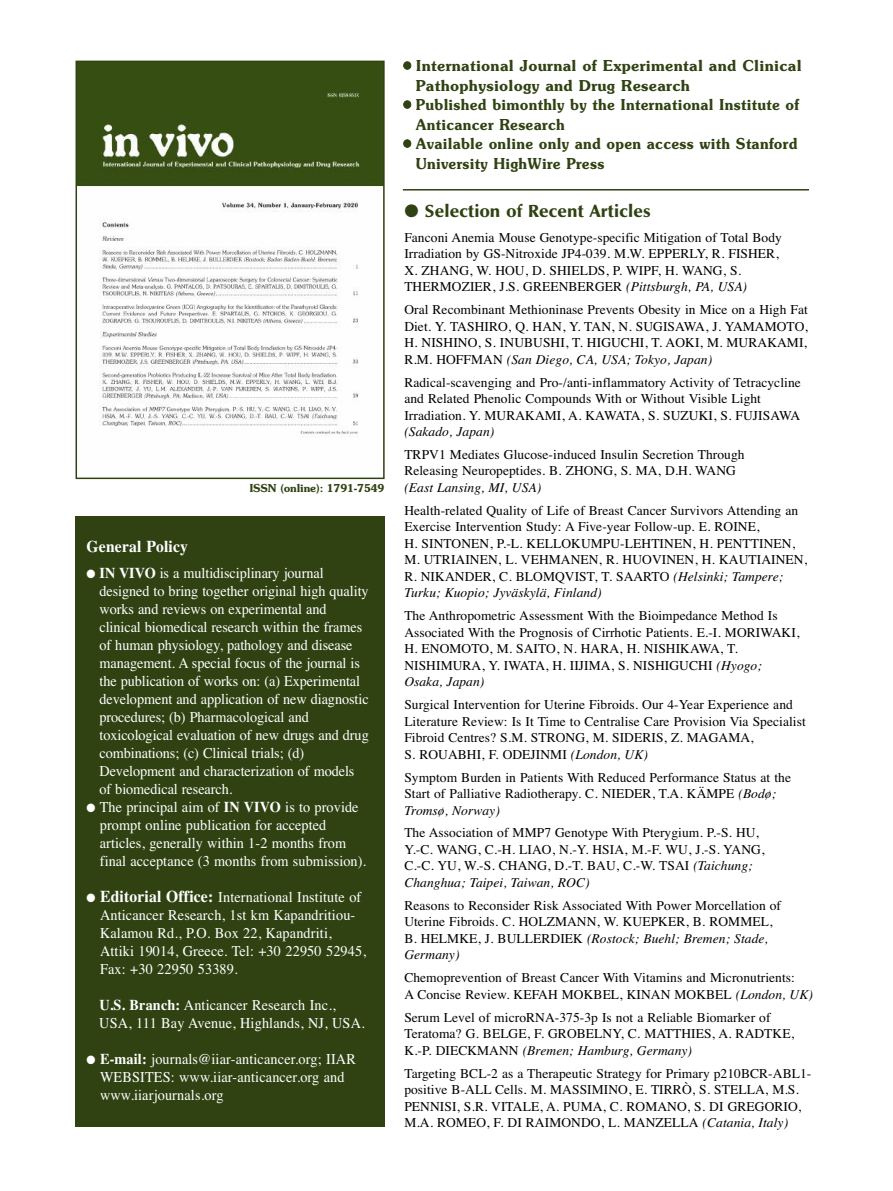
<style>
.page{position:relative;width:893px;height:1191px;background:#fff}
.page>*{position:absolute;margin:0;border:0;box-sizing:border-box;transform-origin:0 0}
.t1{font:18px "UB Optima Bold";letter-spacing:.01em;color:#304212}
.t2{font:16.5px/19.5px "UB Souvenir Bold";letter-spacing:.01em;color:#304212;scale:.95 1}
.t3{font:16.5px/19.5px "UB Souvenir Bold";letter-spacing:.01em;color:#304212}
.t4{font:700 16.5px "Times";letter-spacing:.01em;color:#fff;scale:.95 1}
.t5{font:15px/18px "Times";letter-spacing:-.005em;color:#fff;scale:.95 1}
.t6{font:13.5px/16.5px "Times";letter-spacing:.005em;color:#000}
.t7{font:italic 13.5px "Times";letter-spacing:.005em;color:#000}
.t8{font:12px "UB Souvenir Bold";letter-spacing:-.015em;color:#304212}
.s1{font-weight:700}
.s2{font-weight:700;font-size:16.5px}
.s3{font-style:italic}
</style>
<div class="page">
<div style="left:76px;top:517px;width:309px;height:610px;background:#304212"></div>
<img style="left:79px;top:64px;width:303px;height:372px">
<div style="left:76px;top:61px;width:309px;height:418px;border:2px solid #304212"></div>
<hr style="left:403px;top:189px;width:406px;height:1px;background:#304212">
<p class="t8" style="left:249px;top:481px;width:137px">ISSN (online): 1791-7549</p>
<p class="t4" style="left:87px;top:536px;width:108px">General Policy</p>
<p class="t5" style="left:99px;top:564px;width:285px;text-indent:-13px">● <span class="s1">IN VIVO</span> is a multidisciplinary journal designed to bring together original high quality works and reviews on experimental and clinical biomedical research within the frames of human physiology, pathology and disease management. A special focus of the journal is the publication of works on: (a) Experimental development and application of new diagnostic procedures; (b) Pharmacological and toxicological evaluation of new drugs and drug combinations; (c) Clinical trials; (d)<br>Development and characterization of models of biomedical research.</p>
<p class="t5" style="left:100px;top:798px;width:282px;text-indent:-13px">● The principal aim of <span class="s1">IN VIVO</span> is to provide prompt online publication for accepted articles, generally within 1-2 months from final acceptance (3 months from submission).</p>
<p class="t5" style="left:100px;top:888px;width:281px;text-indent:-13px">● <span class="s2">Editorial Office:</span> International Institute of Anticancer Research, 1st km Kapandritiou-Kalamou Rd., P.O. Box 22, Kapandriti, Attiki 19014, Greece. Tel: +30 22950 52945, Fax: +30 22950 53389.</p>
<p class="t5" style="left:99px;top:996px;width:281px"><span class="s1">U.S. Branch:</span> Anticancer Research Inc.,<br>USA, 111 Bay Avenue, Highlands, NJ, USA.</p>
<p class="t5" style="left:100px;top:1050px;width:271px;text-indent:-13px">● <span class="s1">E-mail:</span> journals@iiar-anticancer.org; IIAR<br>WEBSITES: www.iiar-anticancer.org and www.iiarjournals.org</p>
<p class="t3" style="left:416px;top:56px;width:387px;text-indent:-13px">● International Journal of Experimental and Clinical<br>Pathophysiology and Drug Research</p>
<p class="t2" style="left:416px;top:95px;width:405px;text-indent:-13px">● Published bimonthly by the International Institute of<br>Anticancer Research</p>
<p class="t2" style="left:416px;top:134px;width:403px;text-indent:-13px">● Available online only and open access with Stanford<br>University HighWire Press</p>
<h1 class="t1" style="left:404px;top:201px;width:248px">● Selection of Recent Articles</h1>
<p class="t6" style="left:404px;top:229px;width:379px">Fanconi Anemia Mouse Genotype-specific Mitigation of Total Body Irradiation by GS-Nitroxide JP4-039. M.W. EPPERLY, R. FISHER, X. ZHANG, W. HOU, D. SHIELDS, P. WIPF, H. WANG, S.<br>THERMOZIER, J.S. GREENBERGER <span class="s3">(Pittsburgh, PA, USA)</span></p>
<p class="t6" style="left:404px;top:301px;width:405px;text-align:justify">Oral Recombinant Methioninase Prevents Obesity in Mice on a High Fat Diet. Y. TASHIRO, Q. HAN, Y. TAN, N. SUGISAWA, J. YAMAMOTO, H. NISHINO, S. INUBUSHI, T. HIGUCHI, T. AOKI, M. MURAKAMI, R.M. HOFFMAN <span class="s3">(San Diego, CA, USA; Tokyo, Japan)</span></p>
<p class="t6" style="left:404px;top:373px;width:398px">Radical-scavenging and Pro-/anti-inflammatory Activity of Tetracycline and Related Phenolic Compounds With or Without Visible Light<br>Irradiation. Y. MURAKAMI, A. KAWATA, S. SUZUKI, S. FUJISAWA</p>
<p class="t7" style="left:404px;top:423px;width:91px">(Sakado, Japan)</p>
<p class="t6" style="left:404px;top:446px;width:342px">TRPV1 Mediates Glucose-induced Insulin Secretion Through<br>Releasing Neuropeptides. B. ZHONG, S. MA, D.H. WANG</p>
<p class="t7" style="left:404px;top:479px;width:138px">(East Lansing, MI, USA)</p>
<p class="t6" style="left:404px;top:502px;width:404px">Health-related Quality of Life of Breast Cancer Survivors Attending an Exercise Intervention Study: A Five-year Follow-up. E. ROINE,<br>H. SINTONEN, P.-L. KELLOKUMPU-LEHTINEN, H. PENTTINEN, M. UTRIAINEN, L. VEHMANEN, R. HUOVINEN, H. KAUTIAINEN, R. NIKANDER, C. BLOMQVIST, T. SAARTO <span class="s3">(Helsinki; Tampere; Turku; Kuopio; Jyväskylä, Finland)</span></p>
<p class="t6" style="left:404px;top:607px;width:397px">The Anthropometric Assessment With the Bioimpedance Method Is Associated With the Prognosis of Cirrhotic Patients. E.-I. MORIWAKI, H. ENOMOTO, M. SAITO, N. HARA, H. NISHIKAWA, T.<br>NISHIMURA, Y. IWATA, H. IIJIMA, S. NISHIGUCHI <span class="s3">(Hyogo; Osaka, Japan)</span></p>
<p class="t6" style="left:404px;top:696px;width:403px">Surgical Intervention for Uterine Fibroids. Our 4-Year Experience and Literature Review: Is It Time to Centralise Care Provision Via Specialist Fibroid Centres? S.M. STRONG, M. SIDERIS, Z. MAGAMA,<br>S. ROUABHI, F. ODEJINMI <span class="s3">(London, UK)</span></p>
<p class="t6" style="left:404px;top:768px;width:388px">Symptom Burden in Patients With Reduced Performance Status at the<br>Start of Palliative Radiotherapy. C. NIEDER, T.A. KÄMPE <span class="s3">(Bodø;<br>Tromsø, Norway)</span></p>
<p class="t6" style="left:404px;top:824px;width:362px">The Association of MMP7 Genotype With Pterygium. P.-S. HU, Y.-C. WANG, C.-H. LIAO, N.-Y. HSIA, M.-F. WU, J.-S. YANG, C.-C. YU, W.-S. CHANG, D.-T. BAU, C.-W. TSAI <span class="s3">(Taichung; Changhua; Taipei, Taiwan, ROC)</span></p>
<p class="t6" style="left:404px;top:897px;width:378px">Reasons to Reconsider Risk Associated With Power Morcellation of Uterine Fibroids. C. HOLZMANN, W. KUEPKER, B. ROMMEL, B. HELMKE, J. BULLERDIEK <span class="s3">(Rostock; Buehl; Bremen; Stade, Germany)</span></p>
<p class="t6" style="left:404px;top:969px;width:410px">Chemoprevention of Breast Cancer With Vitamins and Micronutrients:<br>A Concise Review. KEFAH MOKBEL, KINAN MOKBEL <span class="s3">(London, UK)</span></p>
<p class="t6" style="left:404px;top:1008px;width:391px">Serum Level of microRNA-375-3p Is not a Reliable Biomarker of<br>Teratoma? G. BELGE, F. GROBELNY, C. MATTHIES, A. RADTKE,<br>K.-P. DIECKMANN <span class="s3">(Bremen; Hamburg, Germany)</span></p>
<p class="t6" style="left:404px;top:1064px;width:409px">Targeting BCL-2 as a Therapeutic Strategy for Primary p210BCR-ABL1- positive B-ALL Cells. M. MASSIMINO, E. TIRRÒ, S. STELLA, M.S.<br>PENNISI, S.R. VITALE, A. PUMA, C. ROMANO, S. DI GREGORIO, M.A. ROMEO, F. DI RAIMONDO, L. MANZELLA <span class="s3">(Catania, Italy)</span></p>
</div>
